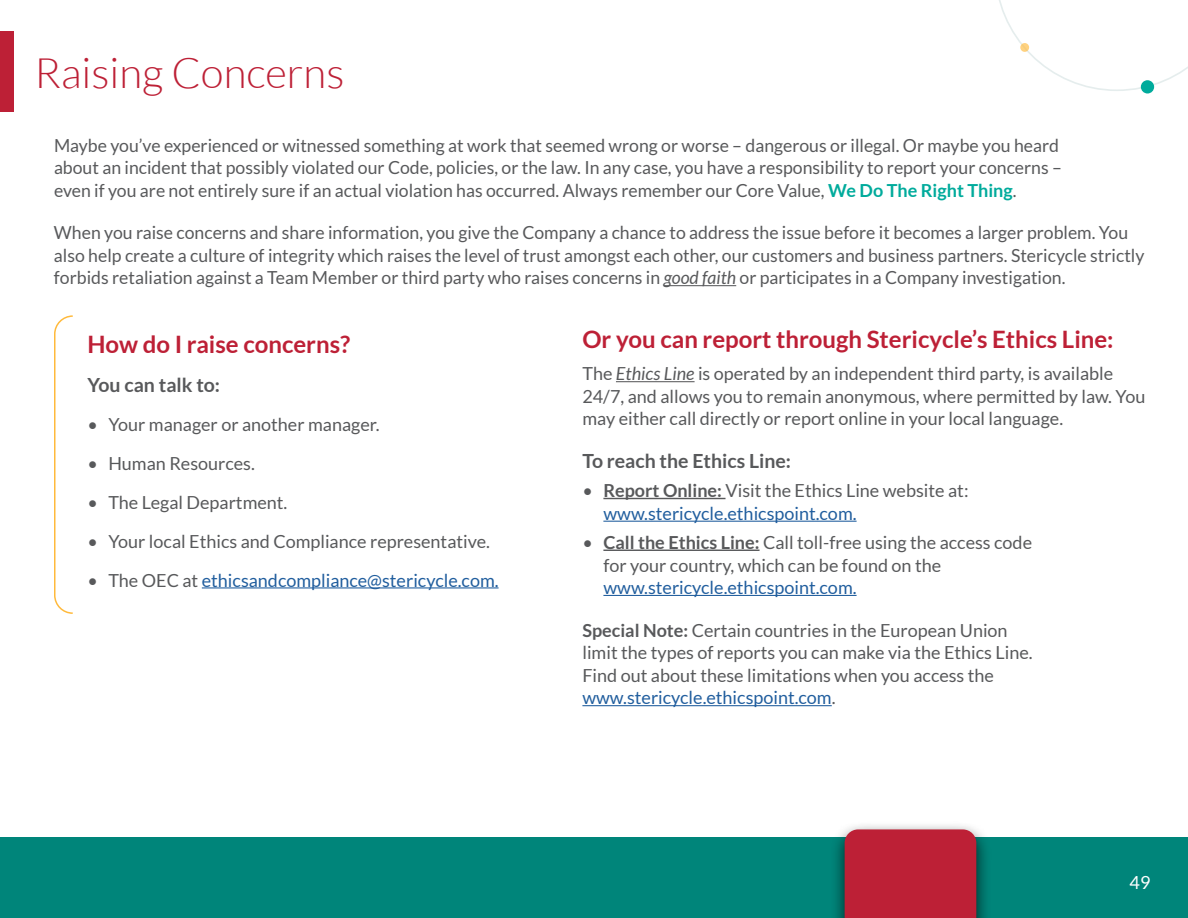
<style>
.page{position:relative;width:1188px;height:918px;background:#fff}
.page>*{position:absolute;margin:0;border:0;box-sizing:border-box;transform-origin:0 0}
.t1{font:300 42px "Lato";color:#bd2036}
.t2{font:700 24px "Lato";color:#bd2036}
.t3{font:700 19.5px "Lato";color:#58595b}
.t4{font:18px/22.5px "Lato";color:#58595b}
.t5{font:18px/22.5px "Lato";color:#215e9e}
.t6{font:18px "Lato";color:#fff}
.s1{font-weight:700;color:#00ab9c}
.s2{font-style:italic}
.s3{color:#58595b}
.s4{font-weight:700;color:#58595b}
.s5{font-weight:700}
.s6{color:#215e9e}
</style>
<div class="page">
<div style="left:0;top:31px;width:14px;height:81px;background:#bd2036"></div>
<svg style="left:999px;top:0;width:189px;height:91px"></svg>
<div style="left:1141px;top:80px;width:13px;height:14px;background:#00ab9c;border-radius:50%"></div>
<svg style="left:1020px;top:43px;width:9px;height:9px"></svg>
<hr style="left:664px;top:285px;width:72px;height:1px;background:#58595b">
<hr style="left:202px;top:587px;width:297px;height:1px;background:#215e9e">
<hr style="left:616px;top:381px;width:79px;height:1px;background:#58595b">
<hr style="left:603px;top:498px;width:123px;height:1px;background:#58595b">
<hr style="left:603px;top:521px;width:254px;height:1px;background:#215e9e">
<hr style="left:603px;top:550px;width:157px;height:1px;background:#58595b">
<hr style="left:603px;top:595px;width:254px;height:1px;background:#215e9e">
<hr style="left:582px;top:705px;width:250px;height:1px;background:#215e9e">
<svg style="left:54px;top:315px;width:19px;height:299px"></svg>
<div style="left:0;top:837px;width:1188px;height:81px;background:#00857a"></div>
<div style="left:830px;top:821px;width:161px;height:97px;background:#000;opacity:.75"></div>
<div style="left:845px;top:829px;width:131px;height:89px;background:#bd2036"></div>
<h1 class="t1" style="left:35px;top:50px;width:311px">Raising Concerns</h1>
<p class="t4" style="left:54px;top:134px;width:1010px">Maybe you’ve experienced or witnessed something at work that seemed wrong or worse – dangerous or illegal. Or maybe you heard about an incident that possibly violated our Code, policies, or the law. In any case, you have a responsibility to report your concerns – even if you are not entirely sure if an actual violation has occurred. Always remember our Core Value, <span class="s1">We Do The Right Thing</span>.</p>
<p class="t4" style="left:54px;top:222px;width:1092px">When you raise concerns and share information, you give the Company a chance to address the issue before it becomes a larger problem. You also help create a culture of integrity which raises the level of trust amongst each other, our customers and business partners. Stericycle strictly forbids retaliation against a Team Member or third party who raises concerns in <span class="s2">good faith</span> or participates in a Company investigation.</p>
<h2 class="t2" style="left:87px;top:330px;width:264px">How do I raise concerns?</h2>
<p class="t3" style="left:87px;top:373px;width:134px">You can talk to:</p>
<p class="t4" style="left:87px;top:413px;width:294px">• Your manager or another manager.</p>
<p class="t4" style="left:87px;top:452px;width:169px">• Human Resources.</p>
<p class="t4" style="left:87px;top:491px;width:202px">• The Legal Department.</p>
<p class="t4" style="left:87px;top:530px;width:404px">• Your local Ethics and Compliance representative.</p>
<p class="t5" style="left:87px;top:569px;width:413px"><span class="s3">• The OEC at</span> ethicsandcompliance@stericycle.com.</p>
<h2 class="t2" style="left:582px;top:326px;width:533px">Or you can report through Stericycle’s Ethics Line:</h2>
<p class="t4" style="left:582px;top:363px;width:565px">The <span class="s2">Ethics Line</span> is operated by an independent third party, is available<br>24/7, and allows you to remain anonymous, where permitted by law. You may either call directly or report online in your local language.</p>
<p class="t3" style="left:582px;top:450px;width:210px">To reach the Ethics Line:</p>
<p class="t5" style="left:603px;top:480px;width:367px;text-indent:-21px"><span class="s3">•</span> <span class="s4">Report Online:</span> <span class="s3">Visit the Ethics Line website at: </span>www.stericycle.ethicspoint.com.</p>
<p class="t4" style="left:603px;top:531px;width:430px;text-indent:-21px">• <span class="s5">Call the Ethics Line:</span> Call toll-free using the access code for your country, which can be found on the</p>
<p class="t5" style="left:603px;top:576px;width:255px">www.stericycle.ethicspoint.com.</p>
<p class="t4" style="left:582px;top:619px;width:452px"><span class="s5">Special Note:</span> Certain countries in the European Union limit the types of reports you can make via the Ethics Line.<br>Find out about these limitations when you access the <span class="s6">www.stericycle.ethicspoint.com</span>.</p>
<p class="t6" style="left:1130px;top:872px;width:22px">49</p>
</div>
